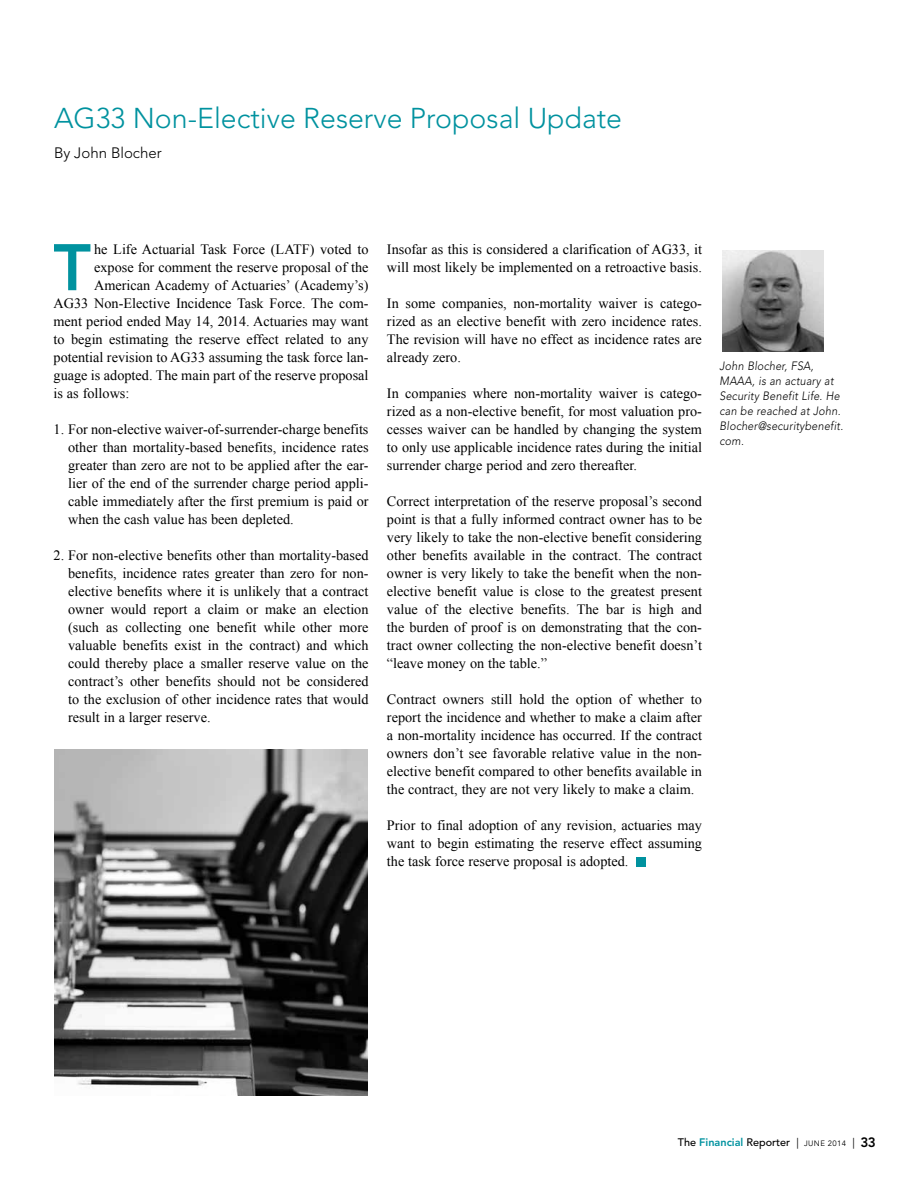
<style>
.page{position:relative;width:918px;height:1188px;background:#fff}
.page>*{position:absolute;margin:0;border:0;box-sizing:border-box;transform-origin:0 0}
.t1{font:800 65.1px "Avenir LT Std";color:#00929f}
.t2{font:300 28.5px "Avenir LT Std";color:#00929f}
.t3{font:300 15px "Avenir LT Std";color:#000}
.t4{font:14.25px/18px "Times New Roman";color:#000;text-align:justify}
.t5{font:italic 300 12px/15px "Avenir LT Std";letter-spacing:.02em;color:#000;scale:.9 1}
.t6{font:500 10.8px "Avenir LT Std";color:#000}
.s1{font-weight:800;color:#00929f}
.s2{font-weight:400}
.s3{font-weight:400;font-size:7.8px}
.s4{font-weight:800;font-size:13.5px}
</style>
<div class="page">
<div style="left:636px;top:857px;width:10px;height:10px;background:#00929f"></div>
<img style="left:722px;top:251px;width:102px;height:101px">
<img style="left:55px;top:750px;width:312px;height:345px">
<h2 class="t2" style="left:54px;top:101px;width:570px">AG33 Non-Elective Reserve Proposal Update</h2>
<p class="t3" style="left:54px;top:144px;width:109px">By John Blocher</p>
<h1 class="t1" style="left:54px;top:229px;width:39px">T</h1>
<p class="t4" style="left:94px;top:240px;width:276px">he Life Actuarial Task Force (LATF) voted to</p>
<p class="t4" style="left:94px;top:258px;width:276px">expose for comment the reserve proposal of the</p>
<p class="t4" style="left:94px;top:276px;width:276px">American Academy of Actuaries’ (Academy’s)</p>
<p class="t4" style="left:54px;top:294px;width:317px">AG33 Non-Elective Incidence Task Force. The com-</p>
<p class="t4" style="left:54px;top:312px;width:317px">ment period ended May 14, 2014. Actuaries may want</p>
<p class="t4" style="left:54px;top:330px;width:317px">to begin estimating the reserve effect related to any</p>
<p class="t4" style="left:54px;top:348px;width:317px">potential revision to AG33 assuming the task force lan-</p>
<p class="t4" style="left:54px;top:366px;width:317px">guage is adopted. The main part of the reserve proposal</p>
<p class="t4" style="left:54px;top:384px;width:77px">is as follows:</p>
<p class="t4" style="left:68px;top:420px;width:302px;text-indent:-15px">1. For non-elective waiver-of-surrender-charge benefits other than mortality-based benefits, incidence rates greater than zero are not to be applied after the ear&shy;lier of the end of the surrender charge period appli&shy;cable immediately after the first premium is paid or when the cash value has been depleted.</p>
<p class="t4" style="left:68px;top:546px;width:302px;text-indent:-15px">2. For non-elective benefits other than mortality-based benefits, incidence rates greater than zero for non&shy;elective benefits where it is unlikely that a contract owner would report a claim or make an election (such as collecting one benefit while other more valuable benefits exist in the contract) and which could thereby place a smaller reserve value on the contract’s other benefits should not be considered to the exclusion of other incidence rates that would result in a larger reserve.</p>
<p class="t4" style="left:387px;top:240px;width:316px">Insofar as this is considered a clarification of AG33, it will most likely be implemented on a retroactive basis.</p>
<p class="t4" style="left:387px;top:294px;width:317px">In some companies, non-mortality waiver is catego&shy;rized as an elective benefit with zero incidence rates.<br>The revision will have no effect as incidence rates are already zero.</p>
<p class="t4" style="left:387px;top:384px;width:317px">In companies where non-mortality waiver is catego&shy;rized as a non-elective benefit, for most valuation pro&shy;cesses waiver can be handled by changing the system to only use applicable incidence rates during the initial surrender charge period and zero thereafter.</p>
<p class="t4" style="left:387px;top:492px;width:317px">Correct interpretation of the reserve proposal’s second point is that a fully informed contract owner has to be very likely to take the non-elective benefit considering other benefits available in the contract. The contract owner is very likely to take the benefit when the non&shy;elective benefit value is close to the greatest present value of the elective benefits. The bar is high and the burden of proof is on demonstrating that the con&shy;tract owner collecting the non-elective benefit doesn’t “leave money on the table.”</p>
<p class="t4" style="left:387px;top:690px;width:317px">Contract owners still hold the option of whether to report the incidence and whether to make a claim after a non-mortality incidence has occurred. If the contract owners don’t see favorable relative value in the non&shy;elective benefit compared to other benefits available in the contract, they are not very likely to make a claim.</p>
<p class="t4" style="left:387px;top:816px;width:317px">Prior to final adoption of any revision, actuaries may want to begin estimating the reserve effect assuming the task force reserve proposal is adopted.</p>
<p class="t5" style="left:720px;top:359px;width:139px">John Blocher, FSA,<br>MAAA, is an actuary at<br>Security Benefit Life. He can be reached at John.<br>Blocher@securitybenefit. com.</p>
<p class="t6" style="left:678px;top:1136px;width:199px">The <span class="s1">Financial</span> Reporter <span class="s2">|</span> <span class="s3">JUNE 2014</span> <span class="s2">|</span> <span class="s4">33</span></p>
</div>
